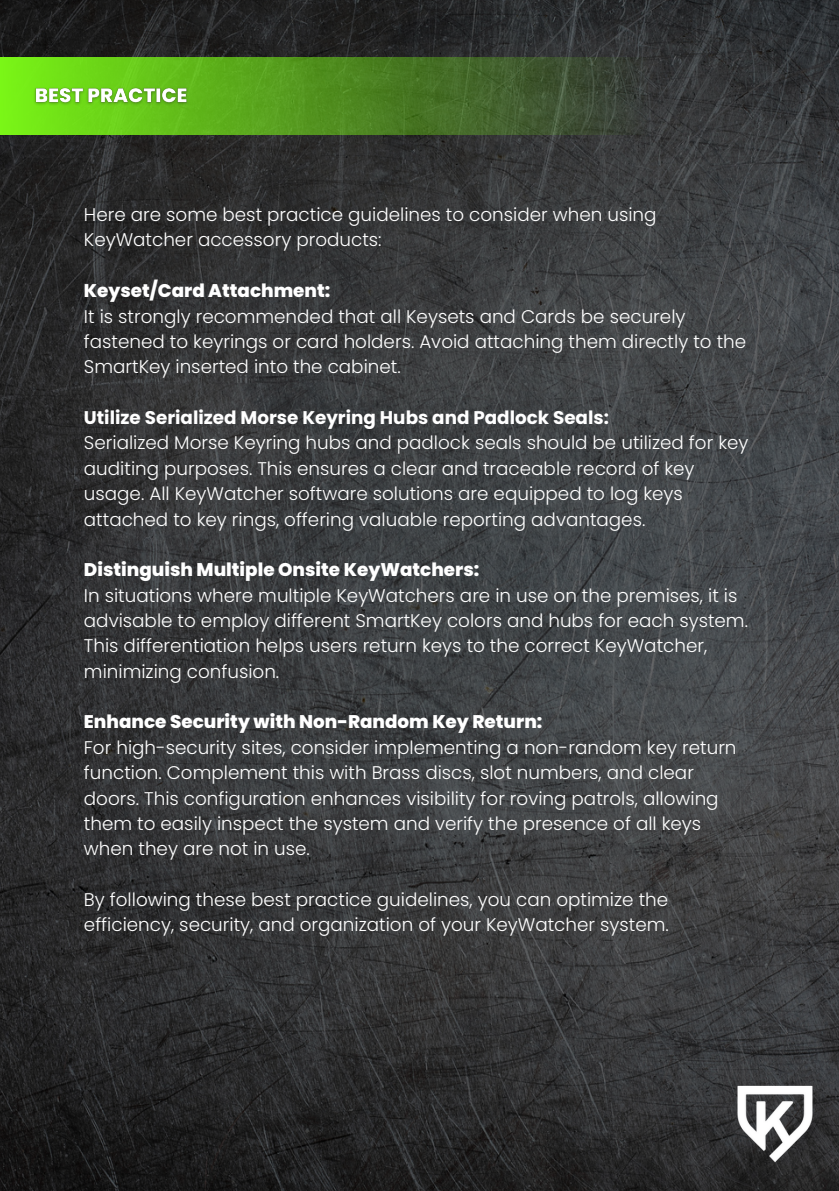
<style>
.page{position:relative;width:839px;height:1191px;background:#fff}
.page>*{position:absolute;margin:0;border:0;box-sizing:border-box;transform-origin:0 0}
.t1{font:300 18.4px/25.4px "Poppins";color:#fff}
.t2{font:800 18.4px "Poppins";color:#fff}
.t3{font:700 18.4px "Poppins";color:#fff}
</style>
<div class="page">
<img style="left:0;top:0;width:838px;height:1191px">
<div style="left:0;top:57px;width:651px;height:78px;background:linear-gradient(to right,#75f111,#343536)"></div>
<img style="left:710px;top:1059px;width:128px;height:129px">
<img style="left:31px;top:81px;width:161px;height:29px">
<p class="t1" style="left:84px;top:202px;width:574px">Here are some best practice guidelines to consider when using<br>KeyWatcher accessory products:</p>
<p class="t2" style="left:84px;top:278px;width:248px">Keyset/Card Attachment:</p>
<p class="t1" style="left:84px;top:303px;width:663px">It is strongly recommended that all Keysets and Cards be securely fastened to keyrings or card holders. Avoid attaching them directly to the<br>SmartKey inserted into the cabinet.</p>
<p class="t3" style="left:84px;top:405px;width:526px">Utilize Serialized Morse Keyring Hubs and Padlock Seals:</p>
<p class="t1" style="left:84px;top:430px;width:666px">Serialized Morse Keyring hubs and padlock seals should be utilized for key auditing purposes. This ensures a clear and traceable record of key usage. All KeyWatcher software solutions are equipped to log keys attached to key rings, offering valuable reporting advantages.</p>
<p class="t2" style="left:84px;top:557px;width:397px">Distinguish Multiple Onsite KeyWatchers:</p>
<p class="t1" style="left:84px;top:582px;width:665px">In situations where multiple KeyWatchers are in use on the premises, it is advisable to employ different SmartKey colors and hubs for each system.<br>This differentiation helps users return keys to the correct KeyWatcher, minimizing confusion.</p>
<p class="t2" style="left:84px;top:709px;width:460px">Enhance Security with Non-Random Key Return:</p>
<p class="t1" style="left:84px;top:735px;width:654px">For high-security sites, consider implementing a non-random key return function. Complement this with Brass discs, slot numbers, and clear doors. This configuration enhances visibility for roving patrols, allowing them to easily inspect the system and verify the presence of all keys when they are not in use.</p>
<p class="t1" style="left:84px;top:887px;width:586px">By following these best practice guidelines, you can optimize the efficiency, security, and organization of your KeyWatcher system.</p>
</div>
